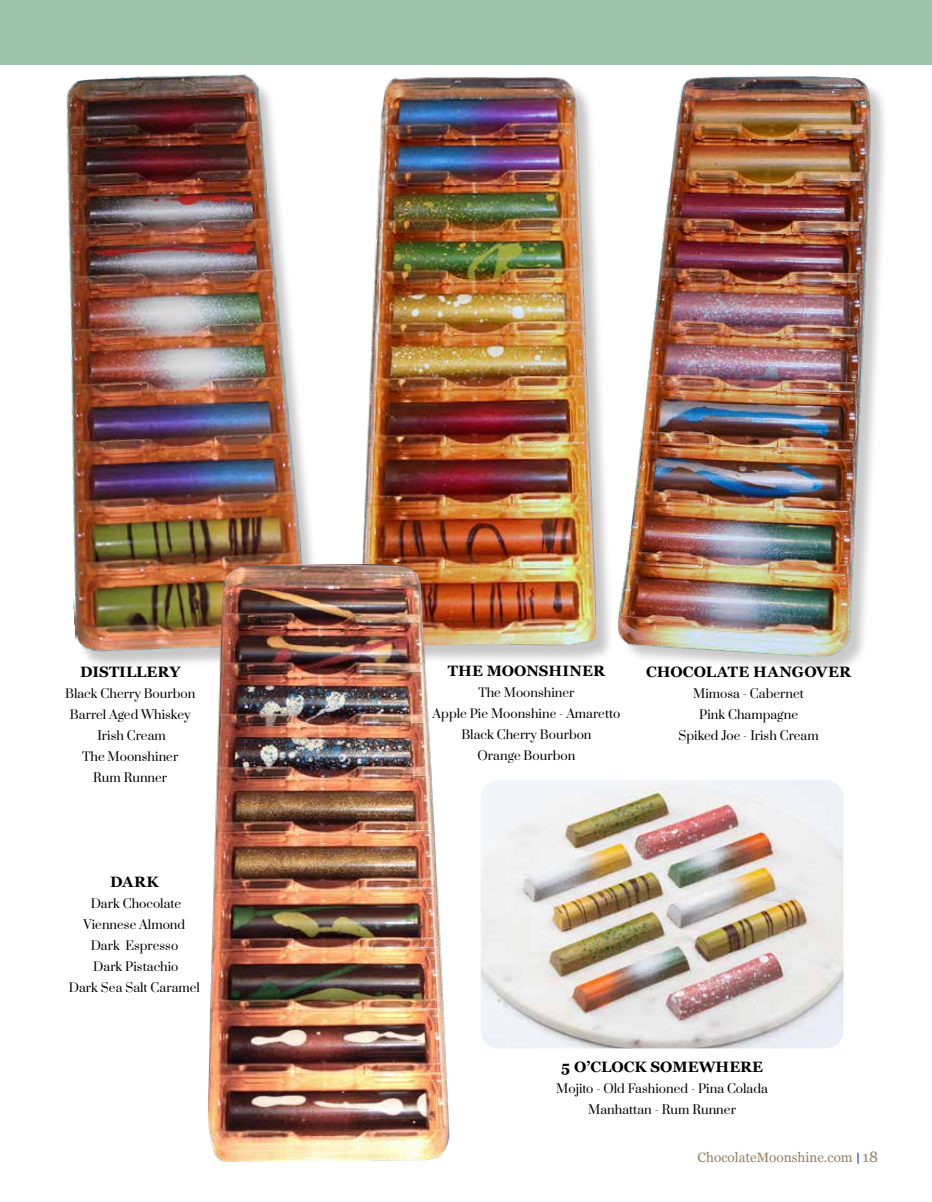
<style>
.page{position:relative;width:932px;height:1202px;background:#fff}
.page>*{position:absolute;margin:0;border:0;box-sizing:border-box;transform-origin:0 0}
.t1{font:700 15px "Georgia";color:#000}
.t2{font:13.5px "Georgia";color:#97815e}
.t3{font:12px/21px "Prata";color:#000;text-align:center}
.s1{font-size:15px}
</style>
<div class="page">
<img style="left:480px;top:780px;width:363px;height:268px">
<div style="left:0;top:0;width:932px;height:65px;background:#9dc4aa"></div>
<svg style="left:857px;top:1152px;width:2px;height:12px"></svg>
<div style="left:362px;top:80px;width:252px;height:583px;background:#000;opacity:.22"></div>
<img style="left:359px;top:77px;width:246px;height:572px">
<div style="left:621px;top:79px;width:268px;height:595px;background:#000;opacity:.21"></div>
<img style="left:618px;top:77px;width:252px;height:579px">
<div style="left:68px;top:78px;width:256px;height:592px;background:#000;opacity:.22"></div>
<img style="left:66px;top:74px;width:241px;height:584px">
<img style="left:208px;top:565px;width:241px;height:596px">
<p class="t1" style="left:80px;top:660px;width:102px">DISTILLERY</p>
<p class="t3" style="left:65px;top:682px;width:132px">Black Cherry Bourbon<br>Barrel Aged Whiskey<br>Irish Cream<br>The Moonshiner<br>Rum Runner</p>
<p class="t1" style="left:110px;top:870px;width:50px">DARK</p>
<p class="t3" style="left:69px;top:892px;width:133px">Dark Chocolate<br>Viennese Almond<br>Dark Espresso<br>Dark Pistachio<br>Dark Sea Salt Caramel</p>
<p class="t1" style="left:447px;top:659px;width:159px">THE MOONSHINER</p>
<p class="t3" style="left:432px;top:681px;width:189px">The Moonshiner<br>Apple Pie Moonshine - Amaretto<br>Black Cherry Bourbon<br>Orange Bourbon</p>
<p class="t1" style="left:646px;top:660px;width:206px">CHOCOLATE HANGOVER</p>
<p class="t3" style="left:678px;top:682px;width:142px">Mimosa - Cabernet<br>Pink Champagne<br>Spiked Joe - Irish Cream</p>
<p class="t1" style="left:561px;top:1055px;width:203px">5 O’CLOCK SOMEWHERE</p>
<p class="t3" style="left:556px;top:1077px;width:213px">Mojito - Old Fashioned - Pina Colada<br>Manhattan - Rum Runner</p>
<p class="t2" style="left:697px;top:1147px;width:182px">ChocolateMoonshine.com <span class="s1">18</span></p>
</div>
